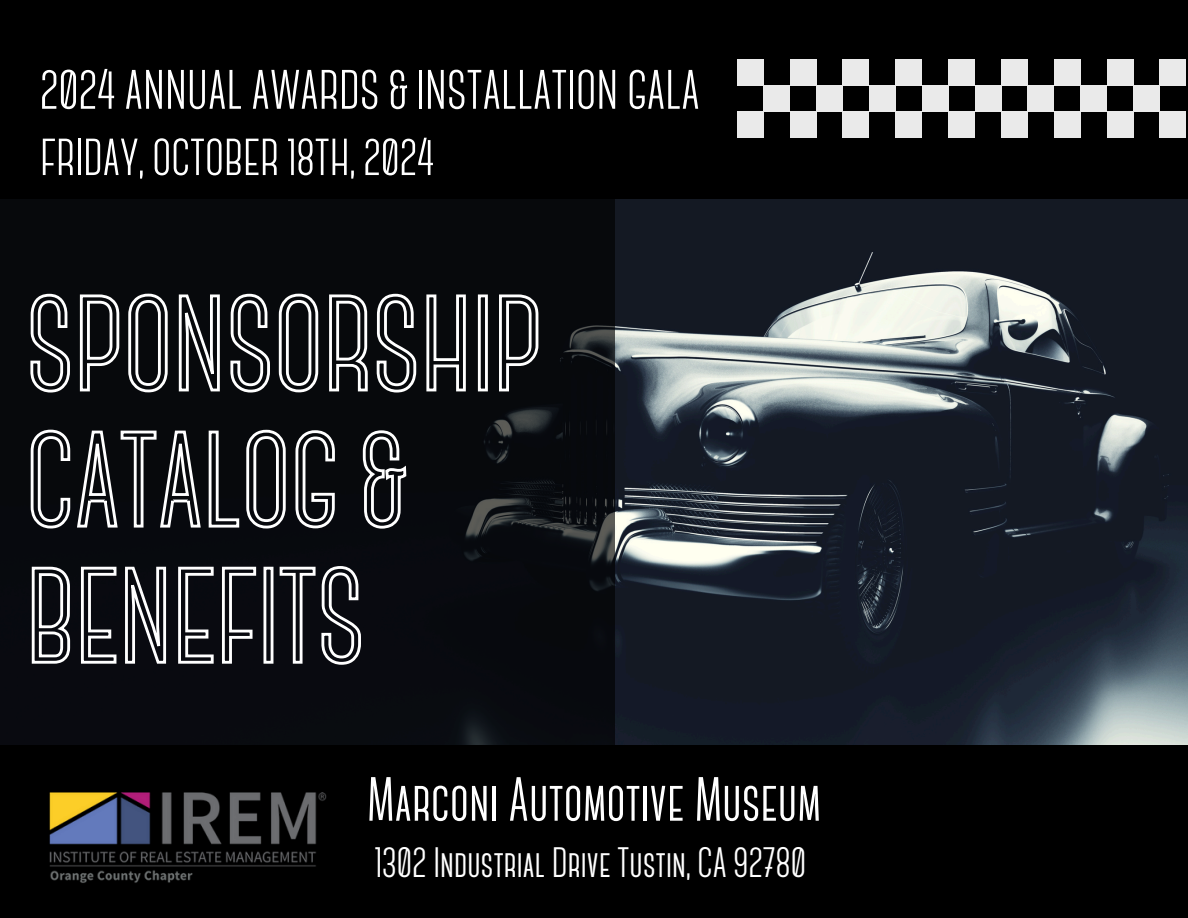
<style>
.page{position:relative;width:1188px;height:918px;background:#000}
.page>*{position:absolute;margin:0;border:0;box-sizing:border-box;transform-origin:0 0}
.t1{font:700 62.25px "Canter";color:#fff}
.t2{font:700 55.5px "Canter";color:#fff}
.t3{font:700 52.05px "Canter";color:#fff}
.t4{font:700 42.45px "Canter";color:#fff}
</style>
<div class="page">
<img style="left:614px;top:199px;width:574px;height:546px">
<div style="left:0;top:0;width:614px;height:918px;background:#07090c"></div>
<div style="left:737px;top:59px;width:27px;height:26px;background:#eaeaea"></div>
<div style="left:764px;top:85px;width:26px;height:27px;background:#eaeaea"></div>
<div style="left:790px;top:59px;width:26px;height:26px;background:#eaeaea"></div>
<div style="left:816px;top:85px;width:27px;height:27px;background:#eaeaea"></div>
<div style="left:843px;top:59px;width:26px;height:26px;background:#eaeaea"></div>
<div style="left:869px;top:85px;width:27px;height:27px;background:#eaeaea"></div>
<div style="left:896px;top:59px;width:26px;height:26px;background:#eaeaea"></div>
<div style="left:922px;top:85px;width:26px;height:27px;background:#eaeaea"></div>
<div style="left:948px;top:59px;width:27px;height:26px;background:#eaeaea"></div>
<div style="left:975px;top:85px;width:26px;height:27px;background:#eaeaea"></div>
<div style="left:1001px;top:59px;width:27px;height:26px;background:#eaeaea"></div>
<div style="left:1028px;top:85px;width:26px;height:27px;background:#eaeaea"></div>
<div style="left:1054px;top:59px;width:26px;height:26px;background:#eaeaea"></div>
<div style="left:1080px;top:85px;width:27px;height:27px;background:#eaeaea"></div>
<div style="left:1107px;top:59px;width:26px;height:26px;background:#eaeaea"></div>
<div style="left:737px;top:112px;width:27px;height:26px;background:#eaeaea"></div>
<div style="left:790px;top:112px;width:26px;height:26px;background:#eaeaea"></div>
<div style="left:843px;top:112px;width:26px;height:26px;background:#eaeaea"></div>
<div style="left:896px;top:112px;width:26px;height:26px;background:#eaeaea"></div>
<div style="left:948px;top:112px;width:27px;height:26px;background:#eaeaea"></div>
<div style="left:1001px;top:112px;width:27px;height:26px;background:#eaeaea"></div>
<div style="left:1054px;top:112px;width:26px;height:26px;background:#eaeaea"></div>
<div style="left:1107px;top:112px;width:26px;height:26px;background:#eaeaea"></div>
<div style="left:1160px;top:59px;width:26px;height:26px;background:#eaeaea"></div>
<div style="left:1160px;top:112px;width:26px;height:26px;background:#eaeaea"></div>
<div style="left:1133px;top:85px;width:27px;height:27px;background:#eaeaea"></div>
<img style="left:40px;top:783px;width:296px;height:110px">
<svg style="left:30px;top:293px;width:509px;height:100px"></svg>
<svg style="left:30px;top:429px;width:377px;height:100px"></svg>
<svg style="left:31px;top:566px;width:330px;height:99px"></svg>
<h1 class="t2" style="left:40px;top:67px;width:661px">2024 ANNUAL AWARDS &amp; INSTALLATION GALA</h1>
<p class="t3" style="left:40px;top:136px;width:396px">FRIDAY, OCTOBER 18TH, 2024</p>
<h3 class="t1" style="left:367px;top:774px;width:456px">Marconi Automotive Museum</h3>
<p class="t4" style="left:375px;top:845px;width:433px">1302 Industrial Drive Tustin, CA 92780</p>
</div>
